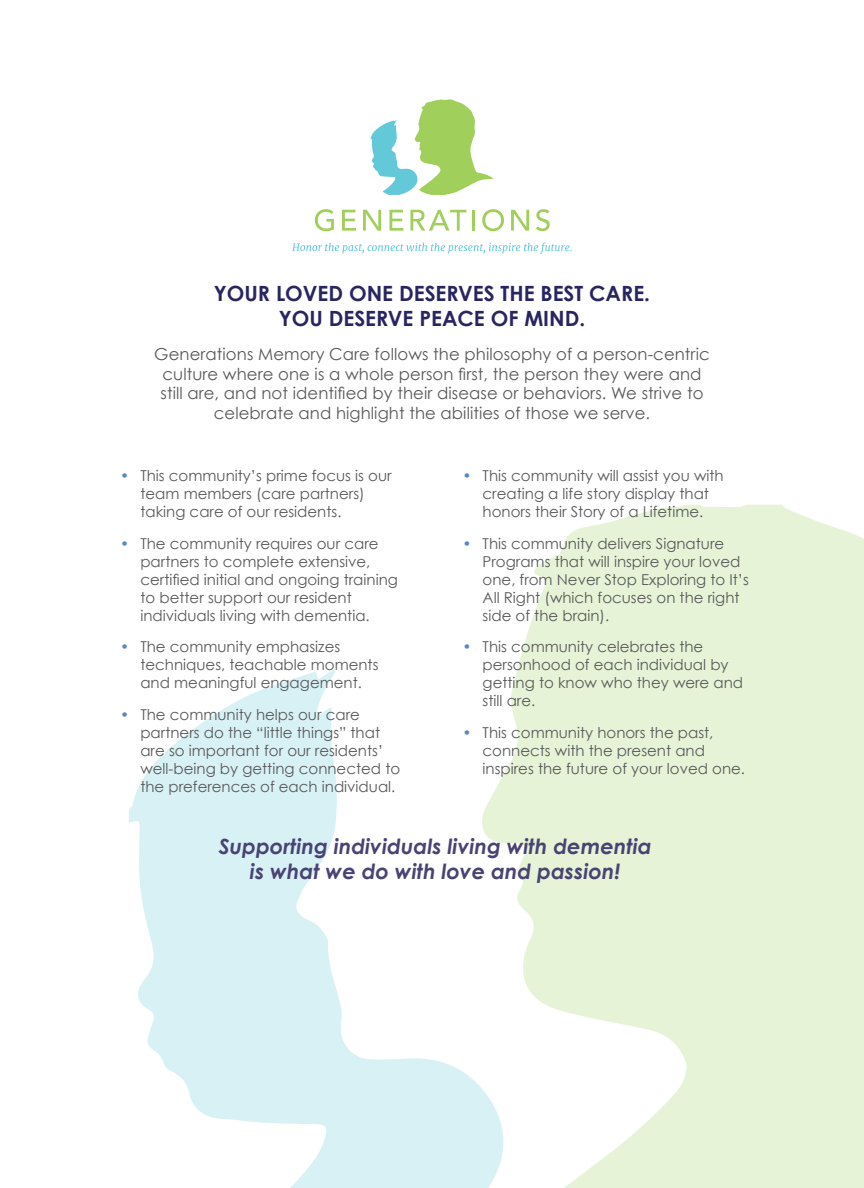
<style>
.page{position:relative;width:864px;height:1188px;background:#fff}
.page>*{position:absolute;margin:0;border:0;box-sizing:border-box;transform-origin:0 0}
.t1{font:italic 700 21px/25.2px "Century Gothic";color:#494374;text-align:center}
.t2{font:700 21px/25.2px "Century Gothic";color:#282561;text-align:center}
.t3{font:16.5px/19.8px "Century Gothic";letter-spacing:.005em;color:#58595b;text-align:center}
.t4{font:15px/18px "Century Gothic";color:#58595b}
.s1{color:#5688c7}
</style>
<div class="page">
<svg style="left:510px;top:505px;width:354px;height:683px;fill:#e7f3d6"></svg>
<svg style="left:129px;top:669px;width:381px;height:519px"></svg>
<svg style="left:315px;top:209px;width:19px;height:22px"></svg>
<svg style="left:342px;top:210px;width:14px;height:21px"></svg>
<svg style="left:363px;top:210px;width:18px;height:21px"></svg>
<svg style="left:389px;top:210px;width:15px;height:21px"></svg>
<svg style="left:410px;top:210px;width:56px;height:21px"></svg>
<hr style="left:472px;top:210px;width:3px;height:21px;background:#a1cf5c">
<svg style="left:482px;top:209px;width:22px;height:22px"></svg>
<svg style="left:511px;top:210px;width:18px;height:21px"></svg>
<svg style="left:536px;top:209px;width:14px;height:22px"></svg>
<svg style="left:292px;top:243px;width:280px;height:11px"></svg>
<svg style="left:371px;top:100px;width:122px;height:95px"></svg>
<h1 class="t2" style="left:214px;top:281px;width:438px">YOUR LOVED ONE DESERVES THE BEST CARE.<br>YOU DESERVE PEACE OF MIND.</h1>
<p class="t3" style="left:154px;top:344px;width:557px">Generations Memory Care follows the philosophy of a person-centric culture where one is a whole person first, the person they were and still are, and not identified by their disease or behaviors. We strive to celebrate and highlight the abilities of those we serve.</p>
<p class="t4" style="left:140px;top:467px;width:253px;text-indent:-20px"><span class="s1">•</span> This community’s prime focus is our team members (care partners) taking care of our residents.</p>
<p class="t4" style="left:140px;top:534px;width:259px;text-indent:-20px"><span class="s1">•</span> The community requires our care partners to complete extensive, certified initial and ongoing training to better support our resident individuals living with dementia.</p>
<p class="t4" style="left:140px;top:638px;width:240px;text-indent:-20px"><span class="s1">•</span> The community emphasizes techniques, teachable moments and meaningful engagement.</p>
<p class="t4" style="left:140px;top:705px;width:261px;text-indent:-20px"><span class="s1">•</span> The community helps our care partners do the “little things” that are so important for our residents’ well-being by getting connected to the preferences of each individual.</p>
<p class="t4" style="left:462px;top:467px;width:263px;text-align:center"><span class="s1">•</span> This community will assist you with creating a life story display that honors their Story of a Lifetime.</p>
<p class="t4" style="left:483px;top:534px;width:268px;text-indent:-20px"><span class="s1">•</span> This community delivers Signature Programs that will inspire your loved one, from Never Stop Exploring to It’s All Right (which focuses on the right side of the brain).</p>
<p class="t4" style="left:483px;top:638px;width:262px;text-indent:-20px"><span class="s1">•</span> This community celebrates the personhood of each individual by getting to know who they were and still are.</p>
<p class="t4" style="left:483px;top:723px;width:264px;text-indent:-20px"><span class="s1">•</span> This community honors the past, connects with the present and inspires the future of your loved one.</p>
<h1 class="t1" style="left:219px;top:833px;width:435px">Supporting individuals living with dementia is what we do with love and passion!</h1>
</div>
